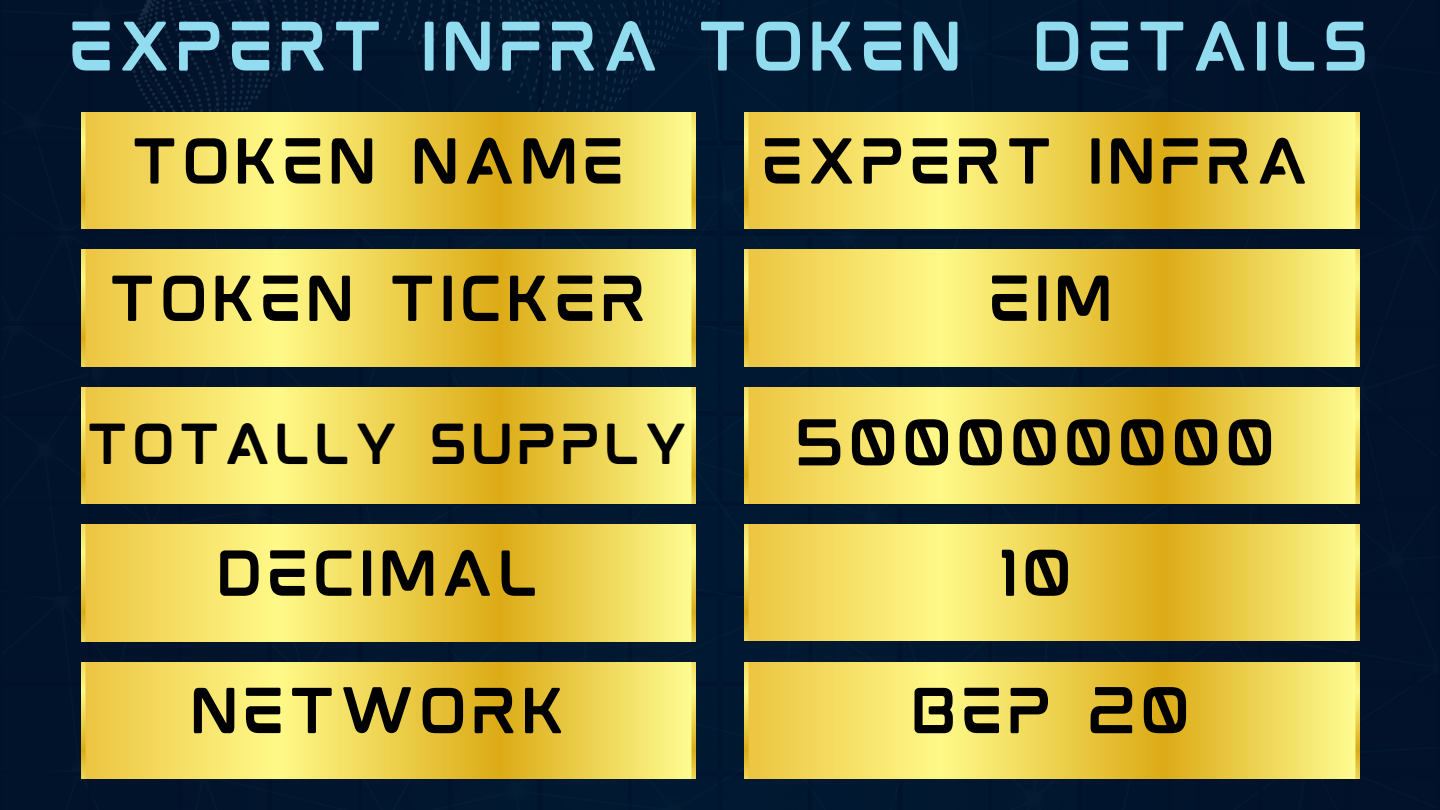
<style>
.page{position:relative;width:1440px;height:810px;background:#01132c}
.page>*{position:absolute;margin:0;border:0;box-sizing:border-box;transform-origin:0 0}
.t1{font:59.4px "mokotoglitch";color:#92dcef}
.t2{font:55px "mokotoglitch";color:#000}
.t3{font:49px "mokotoglitch";color:#000}
</style>
<div class="page">
<div style="left:130px;top:0;width:876px;height:229px;background:#011830"></div>
<img style="left:81px;top:113px;width:615px;height:116px">
<img style="left:81px;top:250px;width:615px;height:116px">
<img style="left:81px;top:387px;width:615px;height:117px">
<img style="left:81px;top:525px;width:615px;height:116px">
<img style="left:81px;top:662px;width:615px;height:116px">
<img style="left:744px;top:113px;width:615px;height:116px">
<img style="left:744px;top:250px;width:615px;height:116px">
<img style="left:744px;top:387px;width:615px;height:117px">
<img style="left:744px;top:525px;width:615px;height:116px">
<img style="left:744px;top:662px;width:615px;height:116px">
<p class="t1" style="left:68px;top:26px;width:1306px">EXPERT INFRA TOKEN DETAILS</p>
<p class="t2" style="left:130px;top:142px;width:499px">TOKEN NAME</p>
<p class="t2" style="left:108px;top:280px;width:543px">TOKEN TICKER</p>
<p class="t3" style="left:86px;top:427px;width:607px">TOTALLY SUPPLY</p>
<p class="t2" style="left:216px;top:555px;width:328px">DECIMAL</p>
<p class="t2" style="left:189px;top:692px;width:380px">NETWORK</p>
<p class="t2" style="left:760px;top:142px;width:553px">EXPERT INFRA</p>
<p class="t2" style="left:988px;top:280px;width:129px">EIM</p>
<p class="t2" style="left:794px;top:424px;width:485px">500000000</p>
<p class="t2" style="left:997px;top:555px;width:79px">10</p>
<p class="t2" style="left:910px;top:692px;width:285px">BEP 20</p>
</div>
